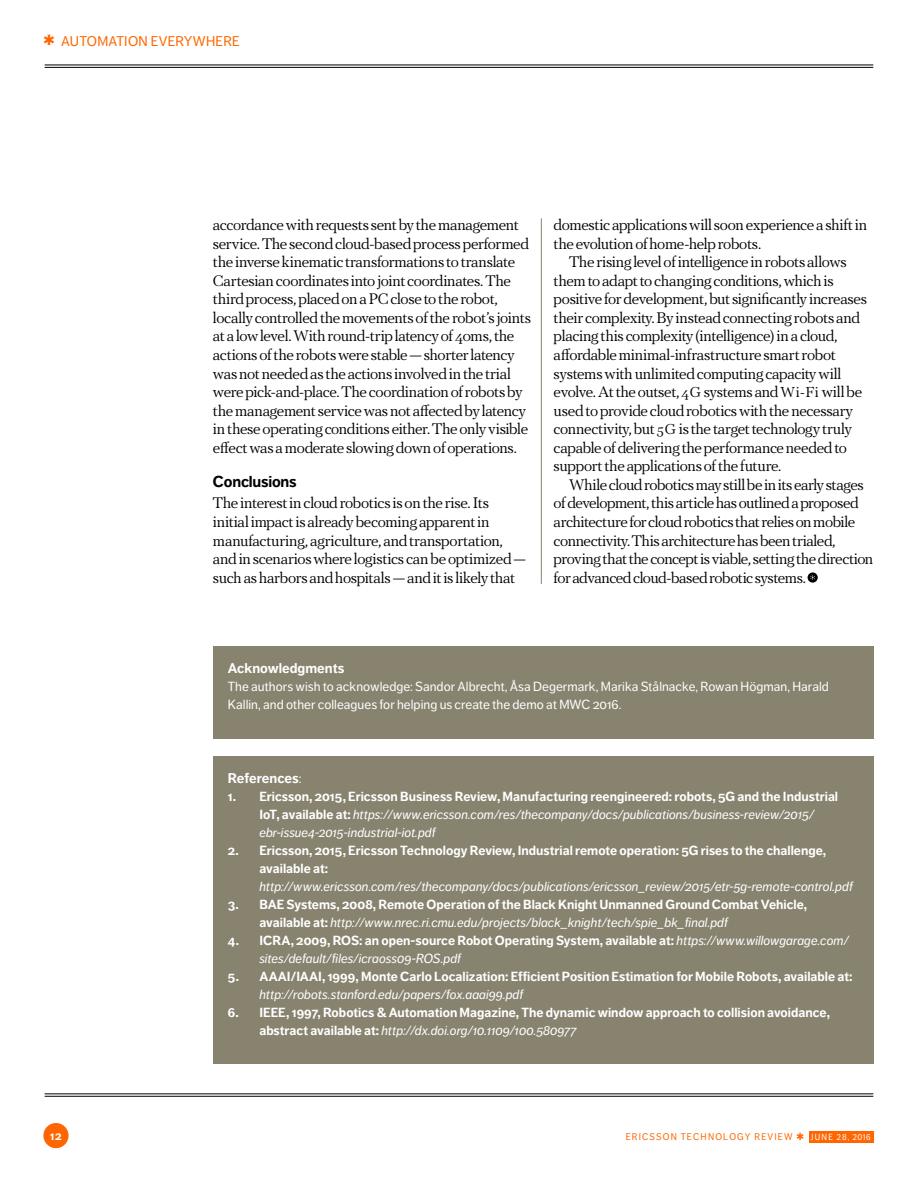
<style>
.page{position:relative;width:918px;height:1191px;background:#fff}
.page>*{position:absolute;margin:0;border:0;box-sizing:border-box;transform-origin:0 0}
.t1{font:15.75px/18.6px "PF Regal Text Pro Regular A";letter-spacing:-.02em;color:#000}
.t2{font:700 15.75px "Dagny OT";color:#000}
.t3{font:700 14px "Dagny OT";color:#fff}
.t4{font:14px "Dagny OT";letter-spacing:.015em;color:#f60}
.t5{font:italic 13.12px/18px "Dagny OT";color:#fff}
.t6{font:700 13.12px/18px "Dagny OT";color:#fff}
.t7{font:13.12px/18px "Dagny OT";letter-spacing:.005em;color:#fff}
.t8{font:700 11.9px "Dagny OT";color:#fff;scale:.96 1}
.t9{font:9.62px "Dagny OT";letter-spacing:.12em;color:#f60;scale:.96 1}
.s1{font-size:14.88px}
.s2{font-weight:400;font-size:13.12px}
.s3{font-weight:700;font-style:normal}
.s4{font-weight:400;font-style:italic}
.s5{font-size:8.75px;color:#fff}
</style>
<div class="page">
<div style="left:809px;top:1131px;width:64px;height:11px;background:#f60"></div>
<div style="left:43px;top:1123px;width:26px;height:25px;background:#f60;border-radius:50%"></div>
<hr style="left:45px;top:64px;width:828px;height:1px;background:#000">
<hr style="left:45px;top:67px;width:828px;height:1px;background:#000">
<hr style="left:45px;top:1093px;width:828px;height:1px;background:#000">
<hr style="left:45px;top:1095px;width:828px;height:1px;background:#000">
<div style="left:213px;top:646px;width:660px;height:92px;background:#87836f"></div>
<div style="left:213px;top:756px;width:660px;height:308px;background:#87836f"></div>
<svg style="left:807px;top:572px;width:11px;height:10px"></svg>
<svg style="left:809px;top:574px;width:7px;height:7px"></svg>
<hr style="left:541px;top:218px;width:1px;height:366px;background:#87836f">
<p class="t4" style="left:43px;top:33px;width:198px">✱ AUTOMATION EVERYWHERE</p>
<p class="t1" style="left:213px;top:216px;width:319px">accordance with requests sent by the management service. The second cloud-based process performed the inverse kinematic transformations to translate Cartesian coordinates into joint coordinates. The third process, placed on a PC close to the robot, locally controlled the movements of the robot’s joints at a low level. With round-trip latency of 40ms, the actions of the robots were stable — shorter latency was not needed as the actions involved in the trial were pick-and-place. The coordination of robots by the management service was not affected by latency in these operating conditions either. The only visible effect was a moderate slowing down of operations.</p>
<p class="t2" style="left:213px;top:472px;width:85px">Conclusions</p>
<p class="t1" style="left:213px;top:494px;width:315px">The interest in cloud robotics is on the rise. Its initial impact is already becoming apparent in manufacturing, agriculture, and transportation, and in scenarios where logistics can be optimized — such as harbors and hospitals — and it is likely that</p>
<p class="t1" style="left:553px;top:216px;width:315px">domestic applications will soon experience a shift in the evolution of home-help robots.</p>
<p class="t1" style="left:553px;top:253px;width:315px;text-indent:15px">The rising level of intelligence in robots allows them to adapt to changing conditions, which is positive for development, but significantly increases their complexity. By instead connecting robots and placing this complexity (intelligence) in a cloud, affordable minimal-infrastructure smart robot systems with unlimited computing capacity will evolve. At the outset, <span class="s1">4G</span> systems and <span class="s1">Wi-Fi</span> will be used to provide cloud robotics with the necessary connectivity, but <span class="s1">5G</span> is the target technology truly capable of delivering the performance needed to support the applications of the future.</p>
<p class="t1" style="left:553px;top:475px;width:321px;text-indent:15px">While cloud robotics may still be in its early stages of development, this article has outlined a proposed architecture for cloud robotics that relies on mobile connectivity. This architecture has been trialed, proving that the concept is viable, setting the direction for advanced cloud-based robotic systems.</p>
<p class="t3" style="left:228px;top:659px;width:118px">Acknowledgments</p>
<p class="t7" style="left:228px;top:677px;width:602px">The authors wish to acknowledge: Sandor Albrecht, Åsa Degermark, Marika Stålnacke, Rowan Högman, Harald<br>Kallin, and other colleagues for helping us create the demo at MWC 2016.</p>
<p class="t3" style="left:228px;top:769px;width:75px">References<span class="s2">:</span></p>
<p class="t5" style="left:259px;top:787px;width:580px;text-indent:-31px"><span class="s3">1. Ericsson, 2015, Ericsson Business Review, Manufacturing reengineered: robots, 5G and the Industrial<br>IoT, available at:</span> https://www.ericsson.com/res/thecompany/docs/publications/business-review/2015/ ebr-issue4-2015-industrial-iot.pdf</p>
<p class="t6" style="left:259px;top:841px;width:568px;text-indent:-32px">2. Ericsson, 2015, Ericsson Technology Review, Industrial remote operation: 5G rises to the challenge, available at:</p>
<p class="t5" style="left:259px;top:877px;width:595px">http://www.ericsson.com/res/thecompany/docs/publications/ericsson_review/2015/etr-5g-remote-control.pdf</p>
<p class="t6" style="left:259px;top:895px;width:549px;text-indent:-32px">3. BAE Systems, 2008, Remote Operation of the Black Knight Unmanned Ground Combat Vehicle, available at: <span class="s4">http://www.nrec.ri.cmu.edu/projects/black_knight/tech/spie_bk_final.pdf</span></p>
<p class="t5" style="left:259px;top:931px;width:591px;text-indent:-32px"><span class="s3">4. ICRA, 2009, ROS: an open-source Robot Operating System, available at:</span> https://www.willowgarage.com/ sites/default/files/icraoss09-ROS.pdf</p>
<p class="t6" style="left:228px;top:967px;width:626px">5. AAAI/IAAI, 1999, Monte Carlo Localization: Efficient Position Estimation for Mobile Robots, available at:</p>
<p class="t5" style="left:259px;top:985px;width:265px">http://robots.stanford.edu/papers/fox.aaai99.pdf</p>
<p class="t6" style="left:259px;top:1003px;width:572px;text-indent:-32px">6. IEEE, 1997, Robotics &amp; Automation Magazine, The dynamic window approach to collision avoidance, abstract available at: <span class="s4">http://dx.doi.org/10.1109/100.580977</span></p>
<p class="t8" style="left:50px;top:1129px;width:13px">12</p>
<p class="t9" style="left:626px;top:1131px;width:257px">ERICSSON TECHNOLOGY REVIEW ✱ <span class="s5">JUNE 28, 2016</span></p>
</div>
